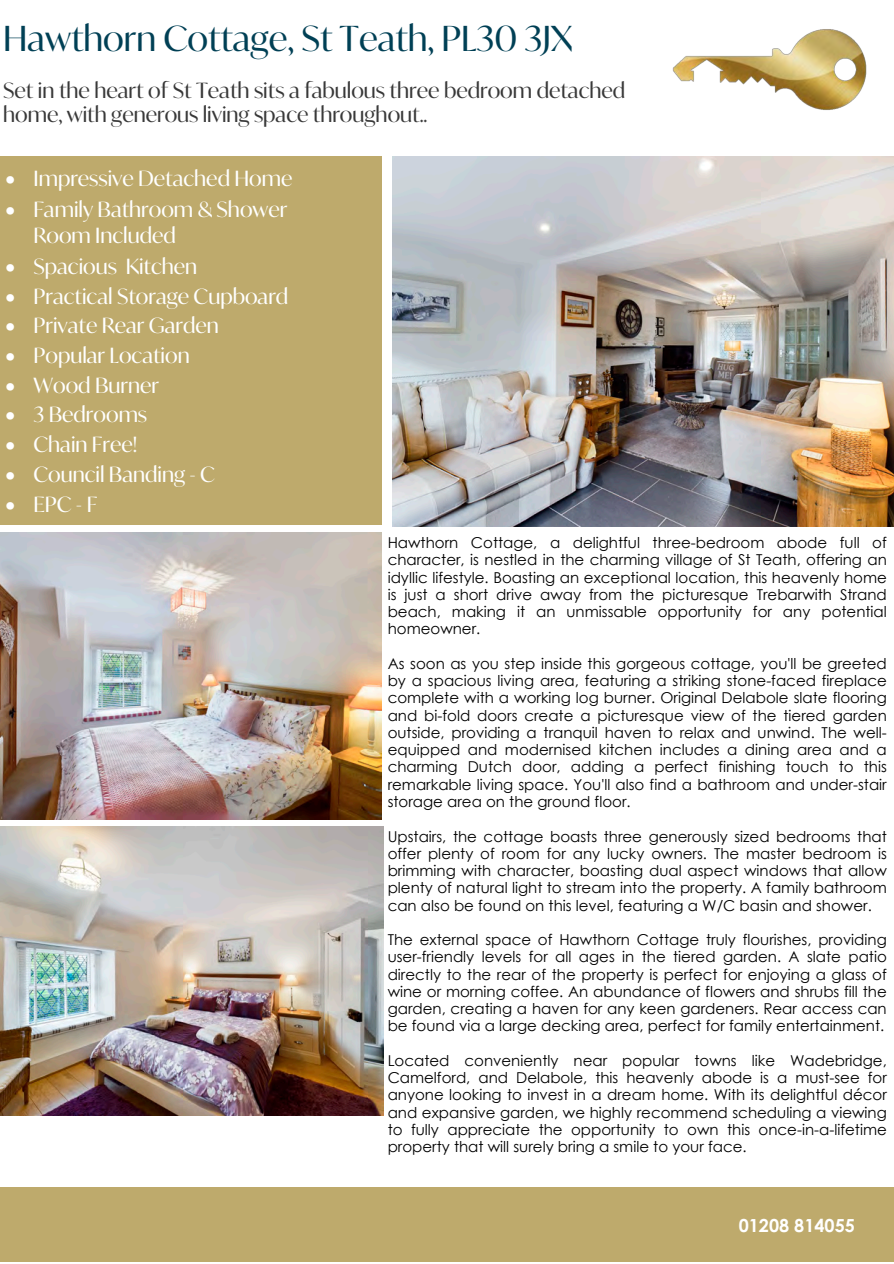
<style>
.page{position:relative;width:894px;height:1264px;background:#fff}
.page>*{position:absolute;margin:0;border:0;box-sizing:border-box;transform-origin:0 0}
.t1{font:34.5px "Ivy Mode";color:#004055}
.t2{font:21px/25.2px "Ivy Mode";color:#fff}
.t3{font:21px/23.5px "Ivy Mode";color:#383838}
.t4{font:21px "Ivy Mode";color:#fff}
.t5{font:700 18px "Century Gothic";color:#fff}
.t6{font:15px/17.2px "Century Gothic";color:#000;text-align:justify}
.s1{font-style:inherit}
</style>
<div class="page">
<img style="left:392px;top:156px;width:501px;height:370px">
<img style="left:0;top:532px;width:381px;height:287px">
<img style="left:0;top:826px;width:383px;height:289px">
<div style="left:0;top:1187px;width:893px;height:74px;background:#beaa6c"></div>
<div style="left:0;top:156px;width:381px;height:368px;background:#beaa6c"></div>
<img style="left:672px;top:29px;width:195px;height:81px">
<h1 class="t1" style="left:3px;top:15px;width:570px">Hawthorn Cottage, St Teath, PL30 3JX</h1>
<h2 class="t3" style="left:3px;top:78px;width:623px">Set in the heart of <span class="s1">St Teath sits</span> a fabulous <span class="s1">three</span> bedroom detached home, with generous living space throughout..</h2>
<h2 class="t4" style="left:6px;top:164px;width:288px">• Impressive Detached Home</h2>
<h2 class="t2" style="left:34px;top:197px;width:255px;text-indent:-28px">• <span class="s1">Family Bathroom</span> &amp; Shower<br>Room Included</h2>
<h2 class="t4" style="left:6px;top:252px;width:193px">• Spacious Kitchen</h2>
<h2 class="t2" style="left:6px;top:283px;width:284px">• <span class="s1">Practical</span> Storage Cupboard</h2>
<h2 class="t4" style="left:6px;top:311px;width:215px">• Private Rear Garden</h2>
<h2 class="t4" style="left:6px;top:341px;width:186px">• Popular Location</h2>
<h2 class="t2" style="left:6px;top:372px;width:155px">• Wood Burner</h2>
<h2 class="t2" style="left:6px;top:402px;width:143px">• 3 Bedrooms</h2>
<h2 class="t2" style="left:6px;top:431px;width:133px">• Chain Free!</h2>
<h2 class="t2" style="left:6px;top:461px;width:211px">• Council Banding - C</h2>
<h2 class="t4" style="left:6px;top:489px;width:93px">• EPC - <span class="s1">F</span></h2>
<p class="t6" style="left:387px;top:534px;width:500px">Hawthorn Cottage, a delightful three-bedroom abode full of character, is nestled in the charming village of St Teath, offering an idyllic lifestyle. Boasting an exceptional location, this heavenly home is just a short drive away from the picturesque Trebarwith Strand beach, making it an unmissable opportunity for any potential homeowner.</p>
<p class="t6" style="left:387px;top:654px;width:500px">As soon as you step inside this gorgeous cottage, you'll be greeted by a spacious living area, featuring a striking stone-faced fireplace complete with a working log burner. Original Delabole slate flooring and bi-fold doors create a picturesque view of the tiered garden outside, providing a tranquil haven to relax and unwind. The well&shy;equipped and modernised kitchen includes a dining area and a charming Dutch door, adding a perfect finishing touch to this remarkable living space. You'll also find a bathroom and under-stair storage area on the ground floor.</p>
<p class="t6" style="left:387px;top:827px;width:500px">Upstairs, the cottage boasts three generously sized bedrooms that offer plenty of room for any lucky owners. The master bedroom is brimming with character, boasting dual aspect windows that allow plenty of natural light to stream into the property. A family bathroom can also be found on this level, featuring a W/C basin and shower.</p>
<p class="t6" style="left:387px;top:930px;width:500px">The external space of Hawthorn Cottage truly flourishes, providing user-friendly levels for all ages in the tiered garden. A slate patio directly to the rear of the property is perfect for enjoying a glass of wine or morning coffee. An abundance of flowers and shrubs fill the garden, creating a haven for any keen gardeners. Rear access can be found via a large decking area, perfect for family entertainment.</p>
<p class="t6" style="left:387px;top:1051px;width:500px">Located conveniently near popular towns like Wadebridge, Camelford, and Delabole, this heavenly abode is a must-see for anyone looking to invest in a dream home. With its delightful décor and expansive garden, we highly recommend scheduling a viewing to fully appreciate the opportunity to own this once-in-a-lifetime property that will surely bring a smile to your face.</p>
<p class="t5" style="left:738px;top:1211px;width:118px">01208 814055</p>
</div>
